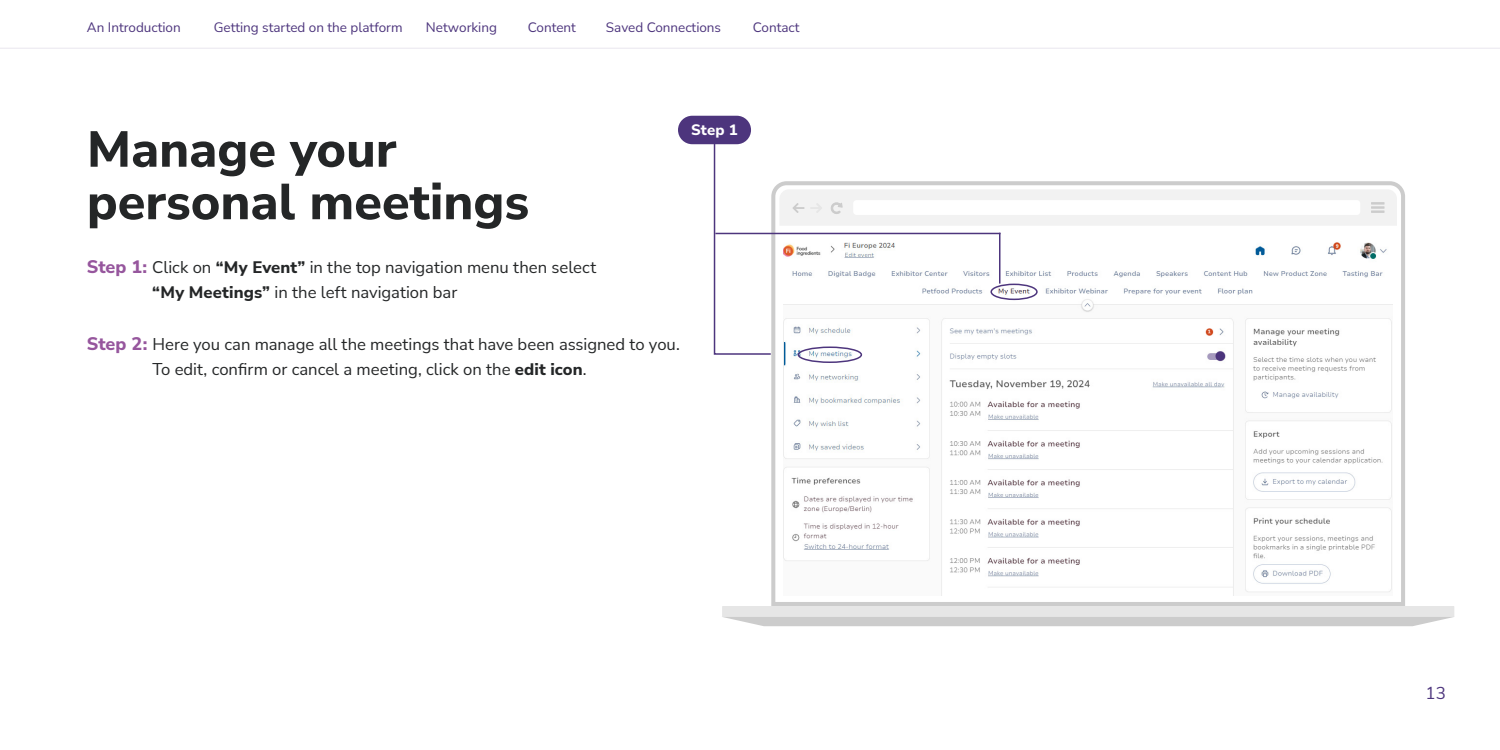
<style>
.page{position:relative;width:1500px;height:750px;background:#fff}
.page>*{position:absolute;margin:0;border:0;box-sizing:border-box;transform-origin:0 0}
.t1{font:800 50.4px/52.5px "Nunito Sans";color:#242627}
.t2{font:16.95px "Nunito Sans";color:#4d357d}
.t3{font:16.65px/25px "Nunito Sans";color:#242627}
.t4{font:800 15px "Nunito Sans";color:#fff}
.t5{font:13.5px "Nunito Sans";color:#4d357d}
.s1{font-weight:800;font-size:18px;color:#96569d}
.s2{font-weight:800}
</style>
<div class="page">
<hr style="left:0;top:48px;width:1500px;height:1px;background:#4d357d">
<svg style="left:771px;top:181px;width:634px;height:425px;background:#cecece"></svg>
<div style="left:722px;top:606px;width:732px;height:11px;background:#e6e6e6"></div>
<div style="left:723px;top:617px;width:730px;height:9px;background:#ccc"></div>
<svg style="left:775px;top:185px;width:626px;height:417px"></svg>
<svg style="left:779px;top:189px;width:618px;height:37px"></svg>
<img style="left:783px;top:242px;width:609px;height:354px">
<div style="left:678px;top:116px;width:73px;height:28px;background:#4d357d;border-radius:14px"></div>
<svg style="left:713px;top:140px;width:59px;height:216px"></svg>
<hr style="left:715px;top:233px;width:286px;height:1px;background:#4d357d">
<hr style="left:999px;top:233px;width:1px;height:51px;background:#4d357d">
<div style="left:990px;top:284px;width:48px;height:16px;border:2px solid #4d357d;border-radius:50%"></div>
<div style="left:798px;top:346px;width:64px;height:17px;border:2px solid #4d357d;border-radius:50%"></div>
<p class="t5" style="left:87px;top:18px;width:95px">An Introduction</p>
<p class="t5" style="left:214px;top:18px;width:190px">Getting started on the platform</p>
<p class="t5" style="left:426px;top:18px;width:73px">Networking</p>
<p class="t5" style="left:528px;top:18px;width:50px">Content</p>
<p class="t5" style="left:606px;top:18px;width:117px">Saved Connections</p>
<p class="t5" style="left:753px;top:18px;width:48px">Contact</p>
<h1 class="t1" style="left:87px;top:121px;width:444px">Manage your personal meetings</h1>
<p class="t3" style="left:152px;top:254px;width:446px;text-indent:-65px"><span class="s1">Step 1:</span> Click on <span class="s2">“My Event”</span> in the top navigation menu then select <span class="s2">“My Meetings”</span> in the left navigation bar</p>
<p class="t3" style="left:152px;top:331px;width:529px;text-indent:-65px"><span class="s1">Step 2:</span> Here you can manage all the meetings that have been assigned to you.<br>To edit, confirm or cancel a meeting, click on the <span class="s2">edit icon</span>.</p>
<p class="t4" style="left:691px;top:119px;width:48px">Step 1</p>
<p class="t2" style="left:1426px;top:682px;width:22px">13</p>
</div>
